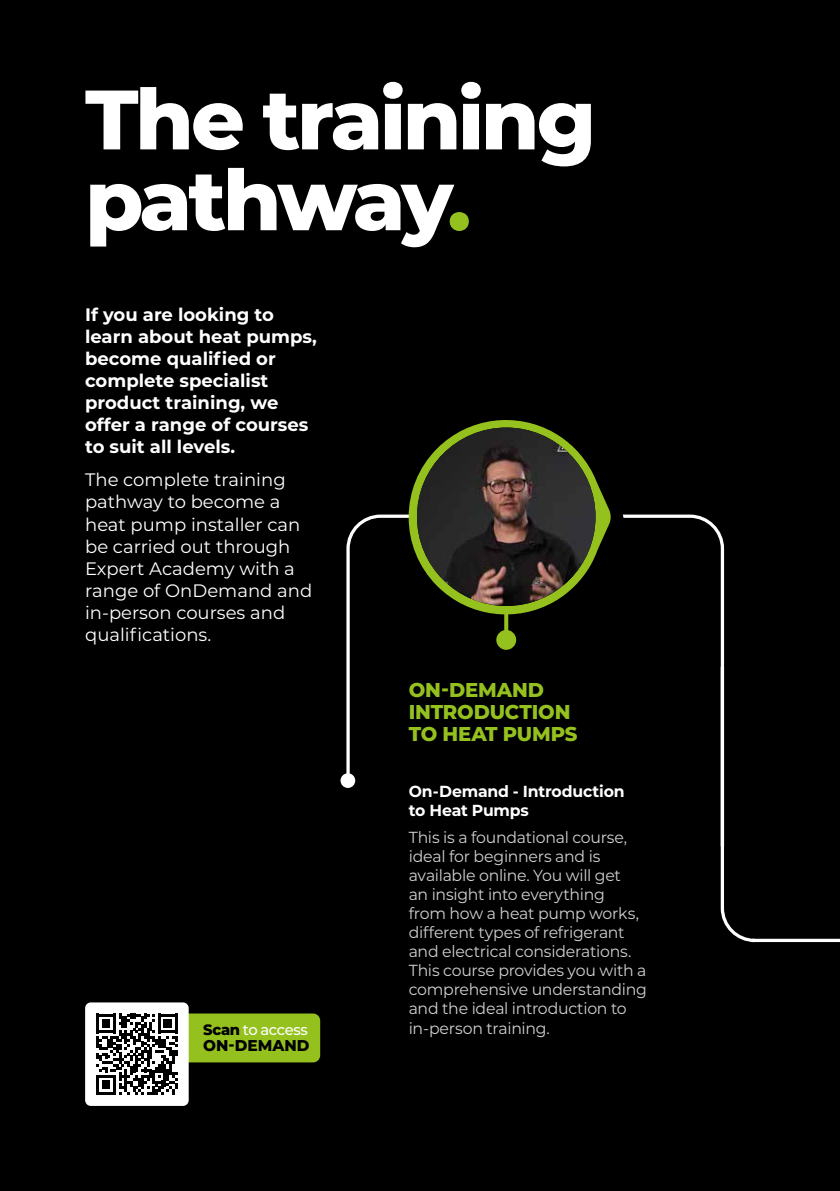
<style>
.page{position:relative;width:840px;height:1191px;background:#fff}
.page>*{position:absolute;margin:0;border:0;box-sizing:border-box;transform-origin:0 0}
.t1{font:800 84px/80.8px "Montserrat";letter-spacing:-.04em;color:#fff}
.t2{font:800 20px/22px "Montserrat";letter-spacing:-.005em;color:#95c11f}
.t3{font:18px/22px "Montserrat";color:#fff}
.t4{font:700 18px/22px "Montserrat";color:#fff}
.t5{font:16px/19px "Montserrat";letter-spacing:-.015em;color:#d0d0d0}
.t6{font:700 16px/19px "Montserrat";letter-spacing:-.01em;color:#fff}
.t7{font:800 15.6px "Montserrat";color:#000}
.t8{font:500 15px "Montserrat";letter-spacing:-.03em;color:#fff}
.s1{color:#95c11f}
.s2{font-weight:800;color:#000}
</style>
<div class="page">
<div style="left:0;top:0;width:839px;height:1191px;background:#000"></div>
<div style="left:340px;top:773px;width:15px;height:15px;background:#fff;border-radius:50%"></div>
<svg style="left:345px;top:514px;width:172px;height:266px"></svg>
<svg style="left:399px;top:420px;width:212px;height:203px"></svg>
<img style="left:417px;top:427px;width:178px;height:179px;border-radius:89px">
<div style="left:496px;top:630px;width:20px;height:20px;background:#95c11f;border-radius:50%"></div>
<svg style="left:504px;top:613px;width:4px;height:17px"></svg>
<div style="left:169px;top:1013px;width:151px;height:49px;background:#95c11f;border-radius:7px"></div>
<div style="left:85px;top:1002px;width:103px;height:104px;background:#fff;border-radius:6px"></div>
<svg style="left:96px;top:1013px;width:81px;height:81px"></svg>
<svg style="left:622px;top:514px;width:217px;height:429px"></svg>
<h1 class="t1" style="left:85px;top:75px;width:512px">The training pathway<span class="s1">.</span></h1>
<p class="t4" style="left:85px;top:303px;width:233px">If you are looking to learn about heat pumps, become qualified or complete specialist product training, we offer a range of courses to suit all levels.</p>
<p class="t3" style="left:85px;top:468px;width:228px">The complete training pathway to become a heat pump installer can be carried out through<br>Expert Academy with a range of OnDemand and in-person courses and qualifications.</p>
<p class="t2" style="left:408px;top:677px;width:170px">ON-DEMAND<br>INTRODUCTION<br>TO HEAT PUMPS</p>
<p class="t6" style="left:408px;top:781px;width:217px">On-Demand - Introduction to Heat Pumps</p>
<p class="t5" style="left:408px;top:827px;width:239px">This is a foundational course, ideal for beginners and is available online. You will get<br>an insight into everything<br>from how a heat pump works, different types of refrigerant and electrical considerations.<br>This course provides you with a comprehensive understanding and the ideal introduction to</p>
<p class="t8" style="left:203px;top:1019px;width:106px"><span class="s2">Scan</span> to access</p>
<p class="t5" style="left:408px;top:1017px;width:142px">in-person training.</p>
<p class="t7" style="left:203px;top:1034px;width:108px">ON-DEMAND</p>
</div>
